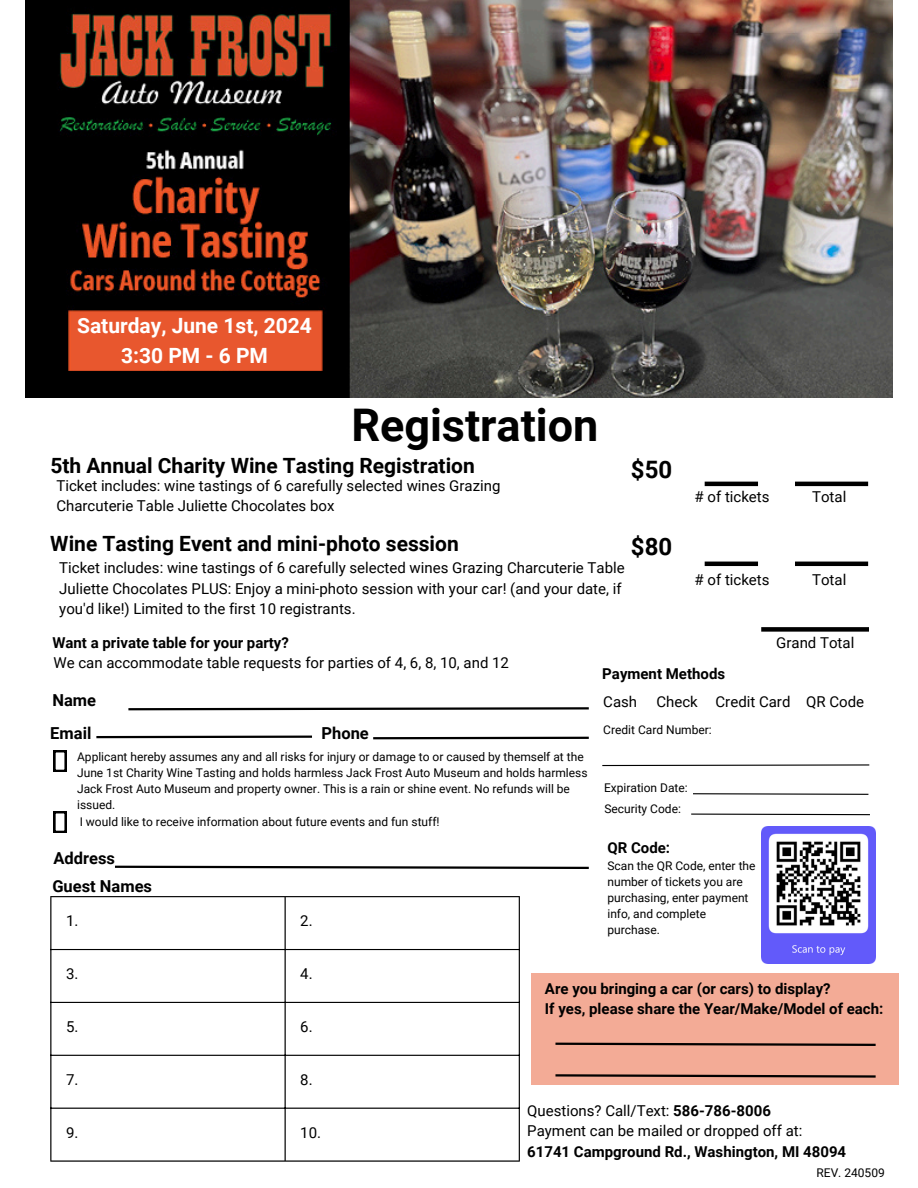
<style>
.page{position:relative;width:918px;height:1188px;background:#fff}
.page>*{position:absolute;margin:0;border:0;box-sizing:border-box;transform-origin:0 0}
.t1{font:700 45px "Roboto";color:#000}
.t2{font:700 24px "Roboto";color:#000}
.t3{font:700 21px "Roboto";color:#000}
.t4{font:700 21px/29.2px "Roboto";color:#fff;text-align:center}
.t5{font:700 16.5px "Roboto";color:#000}
.t6{font:15px/20.2px "Roboto";color:#000}
.t7{font:700 15px/20.2px "Roboto";color:#000}
.t8{font:12px/16px "Roboto";color:#000}
.s1{font-weight:700}
</style>
<div class="page">
<img style="left:25px;top:0;width:868px;height:398px">
<svg style="left:115px;top:865px;width:474px;height:4px"></svg>
<div style="left:72px;top:312px;width:249px;height:58px;background:#e8572e"></div>
<hr style="left:705px;top:482px;width:53px;height:4px;background:#000">
<hr style="left:795px;top:482px;width:73px;height:4px;background:#000">
<svg style="left:53px;top:750px;width:14px;height:22px"></svg>
<svg style="left:53px;top:811px;width:14px;height:22px"></svg>
<hr style="left:705px;top:562px;width:53px;height:4px;background:#000">
<hr style="left:795px;top:562px;width:73px;height:4px;background:#000">
<div style="left:761px;top:627px;width:108px;height:5px;background:#000"></div>
<svg style="left:128px;top:707px;width:461px;height:4px"></svg>
<svg style="left:602px;top:764px;width:268px;height:3px"></svg>
<svg style="left:693px;top:793px;width:176px;height:2px"></svg>
<svg style="left:691px;top:813px;width:179px;height:3px"></svg>
<hr style="left:96px;top:736px;width:216px;height:2px;background:#000">
<hr style="left:373px;top:737px;width:216px;height:2px;background:#000">
<div style="left:532px;top:973px;width:367px;height:111px;background:#f3ab96"></div>
<svg style="left:555px;top:1042px;width:321px;height:4px"></svg>
<img style="left:761px;top:826px;width:115px;height:138px">
<hr style="left:50px;top:897px;width:1px;height:263px;background:#000">
<hr style="left:285px;top:897px;width:1px;height:263px;background:#000">
<hr style="left:519px;top:897px;width:1px;height:263px;background:#000">
<hr style="left:50px;top:896px;width:470px;height:1px;background:#000">
<hr style="left:50px;top:949px;width:470px;height:1px;background:#000">
<hr style="left:50px;top:1002px;width:470px;height:1px;background:#000">
<hr style="left:50px;top:1055px;width:470px;height:1px;background:#000">
<hr style="left:50px;top:1108px;width:470px;height:1px;background:#000">
<hr style="left:50px;top:1160px;width:470px;height:2px;background:#000">
<svg style="left:555px;top:1074px;width:321px;height:4px"></svg>
<p class="t4" style="left:77px;top:312px;width:236px">Saturday, June 1st, 2024<br>3:30 PM - 6 PM</p>
<h5 class="t1" style="left:351px;top:399px;width:249px">Registration</h5>
<h4 class="t6" style="left:56px;top:475px;width:446px">Ticket includes: wine tastings of 6 carefully selected wines Grazing<br>Charcuterie Table Juliette Chocolates box</h4>
<h4 class="t3" style="left:50px;top:453px;width:426px">5th Annual Charity Wine Tasting Registration</h4>
<h5 class="t2" style="left:631px;top:455px;width:43px">$50</h5>
<p class="t3" style="left:50px;top:532px;width:410px">Wine Tasting Event and mini-photo session</p>
<p class="t2" style="left:631px;top:533px;width:43px">$80</p>
<p class="t6" style="left:59px;top:558px;width:567px">Ticket includes: wine tastings of 6 carefully selected wines Grazing Charcuterie Table<br>Juliette Chocolates PLUS: Enjoy a mini-photo session with your car! (and your date, if you'd like!) Limited to the first 10 registrants.</p>
<h4 class="t7" style="left:52px;top:633px;width:238px">Want a private table for your party?</h4>
<h5 class="t6" style="left:695px;top:487px;width:76px"># of tickets</h5>
<h5 class="t6" style="left:812px;top:487px;width:36px">Total</h5>
<p class="t6" style="left:695px;top:570px;width:76px"># of tickets</p>
<p class="t6" style="left:812px;top:570px;width:36px">Total</p>
<p class="t6" style="left:776px;top:633px;width:80px">Grand Total</p>
<p class="t6" style="left:53px;top:652px;width:457px">We can accommodate table requests for parties of 4, 6, 8, 10, and 12</p>
<p class="t5" style="left:52px;top:691px;width:45px">Name</p>
<p class="t5" style="left:50px;top:723px;width:43px">Email</p>
<h1 class="t5" style="left:322px;top:724px;width:49px">Phone</h1>
<h5 class="t8" style="left:77px;top:749px;width:512px">Applicant hereby assumes any and all risks for injury or damage to or caused by themself at the June 1st Charity Wine Tasting and holds harmless Jack Frost Auto Museum and holds harmless Jack Frost Auto Museum and property owner. This is a rain or shine event. No refunds will be issued.</h5>
<h4 class="t8" style="left:80px;top:814px;width:361px">I would like to receive information about future events and fun stuff!</h4>
<h4 class="t5" style="left:53px;top:849px;width:63px">Address</h4>
<p class="t5" style="left:52px;top:877px;width:101px">Guest Names</p>
<h2 class="t6" style="left:66px;top:911px;width:14px">1.</h2>
<h5 class="t6" style="left:300px;top:911px;width:14px">2.</h5>
<h5 class="t6" style="left:66px;top:964px;width:14px">3.</h5>
<h3 class="t6" style="left:300px;top:964px;width:14px">4.</h3>
<p class="t7" style="left:602px;top:664px;width:124px">Payment Methods</p>
<p class="t6" style="left:603px;top:692px;width:35px">Cash</p>
<p class="t6" style="left:656px;top:692px;width:43px">Check</p>
<p class="t6" style="left:716px;top:692px;width:76px">Credit Card</p>
<p class="t8" style="left:603px;top:722px;width:110px">Credit Card Number:</p>
<h4 class="t8" style="left:604px;top:779px;width:85px">Expiration Date:</h4>
<h3 class="t8" style="left:604px;top:801px;width:78px">Security Code:</h3>
<p class="t7" style="left:607px;top:838px;width:64px">QR Code:</p>
<h4 class="t8" style="left:607px;top:858px;width:150px">Scan the QR Code, enter the number of tickets you are purchasing, enter payment info, and complete purchase.</h4>
<h5 class="t6" style="left:806px;top:692px;width:59px">QR Code</h5>
<h5 class="t6" style="left:66px;top:1017px;width:14px">5.</h5>
<h2 class="t6" style="left:300px;top:1017px;width:14px">6.</h2>
<h5 class="t6" style="left:66px;top:1070px;width:14px">7.</h5>
<h5 class="t6" style="left:300px;top:1070px;width:14px">8.</h5>
<h4 class="t6" style="left:66px;top:1123px;width:14px">9.</h4>
<h5 class="t6" style="left:300px;top:1123px;width:22px">10.</h5>
<h3 class="t7" style="left:545px;top:978px;width:340px">Are you bringing a car (or cars) to display?<br>If yes, please share the Year/Make/Model of each:</h3>
<p class="t6" style="left:527px;top:1101px;width:321px">Questions? Call/Text: <span class="s1">586-786-8006<br></span>Payment can be mailed or dropped off at:<br><span class="s1">61741 Campground Rd., Washington, MI 48094</span></p>
<h6 class="t8" style="left:817px;top:1165px;width:70px">REV. 240509</h6>
</div>
